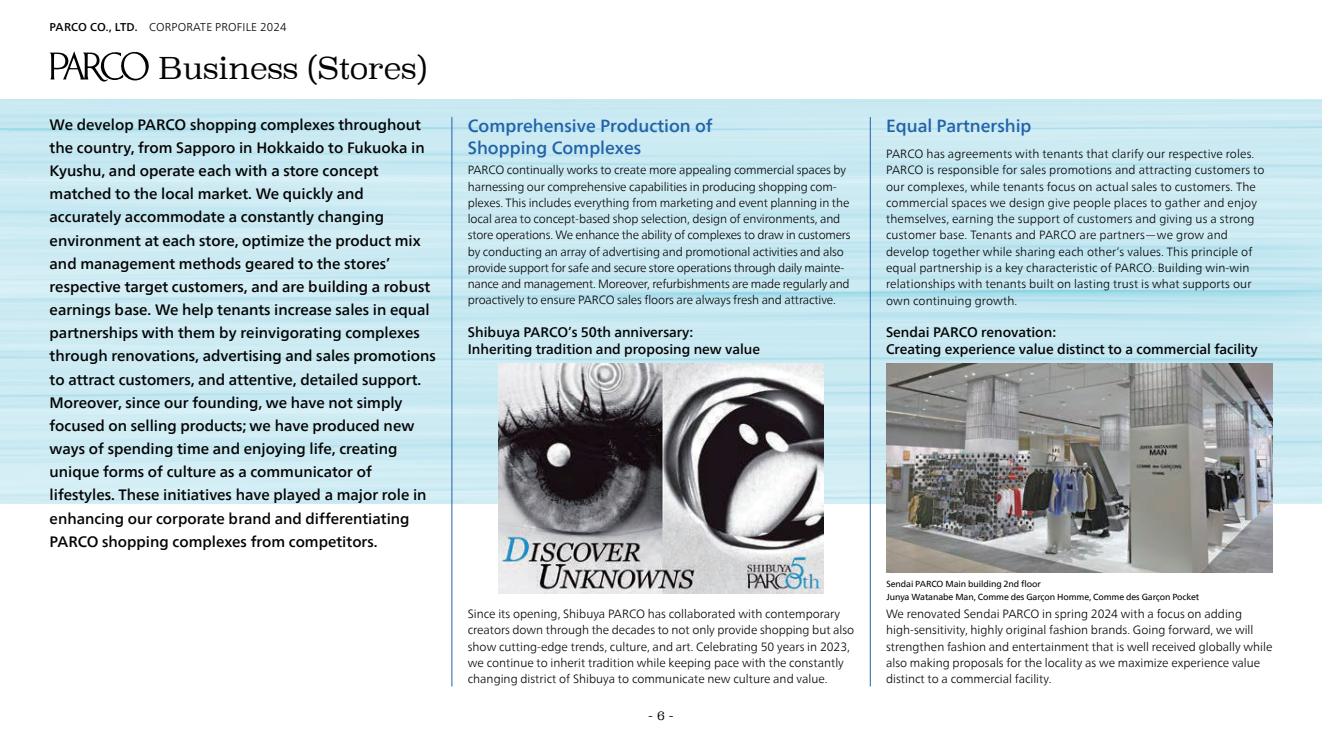
<style>
.page{position:relative;width:1322px;height:745px;background:#fff}
.page>*{position:absolute;margin:0;border:0;box-sizing:border-box;transform-origin:0 0}
.t1{font:300 30px "Superclarendon";letter-spacing:-.01em;color:#030303}
.t2{font:500 17.5px/22.5px "Neue Frutiger World";color:#2262a8}
.t3{font:500 15px/23.1px "Neue Frutiger World";color:#030303}
.t4{font:500 13.75px/16.9px "Neue Frutiger World";color:#030303}
.t5{font:300 11.88px/16.2px "Neue Frutiger World";color:#030303}
.t6{font:300 11.25px "Neue Frutiger World";letter-spacing:.015em;color:#030303}
.t7{font:8.75px/12.5px "Neue Frutiger World";letter-spacing:-.01em;color:#030303}
.s1{font-weight:500}
</style>
<div class="page">
<img style="left:0;top:99px;width:1322px;height:404px">
<img style="left:498px;top:363px;width:326px;height:230px">
<img style="left:886px;top:363px;width:386px;height:209px">
<svg style="left:50px;top:51px;width:99px;height:31px"></svg>
<hr style="left:452px;top:117px;width:1px;height:569px;background:#2262a8">
<hr style="left:870px;top:117px;width:1px;height:569px;background:#2262a8">
<p class="t6" style="left:50px;top:18px;width:238px"><span class="s1">PARCO CO., LTD.</span> CORPORATE PROFILE 2024</p>
<h1 class="t1" style="left:158px;top:49px;width:270px">Business (Stores)</h1>
<p class="t3" style="left:50px;top:113px;width:388px">We develop PARCO shopping complexes throughout the country, from Sapporo in Hokkaido to Fukuoka in Kyushu, and operate each with a store concept matched to the local market. We quickly and accurately accommodate a constantly changing environment at each store, optimize the product mix and management methods geared to the stores’ respective target customers, and are building a robust earnings base. We help tenants increase sales in equal partnerships with them by reinvigorating complexes through renovations, advertising and sales promotions to attract customers, and attentive, detailed support.<br>Moreover, since our founding, we have not simply focused on selling products; we have produced new ways of spending time and enjoying life, creating unique forms of culture as a communicator of lifestyles. These initiatives have played a major role in enhancing our corporate brand and differentiating PARCO shopping complexes from competitors.</p>
<h2 class="t2" style="left:468px;top:114px;width:246px">Comprehensive Production of<br>Shopping Complexes</h2>
<p class="t5" style="left:468px;top:162px;width:384px">PARCO continually works to create more appealing commercial spaces by harnessing our comprehensive capabilities in producing shopping com&shy;plexes. This includes everything from marketing and event planning in the local area to concept-based shop selection, design of environments, and store operations. We enhance the ability of complexes to draw in customers by conducting an array of advertising and promotional activities and also provide support for safe and secure store operations through daily mainte&shy;nance and management. Moreover, refurbishments are made regularly and proactively to ensure PARCO sales floors are always fresh and attractive.</p>
<p class="t4" style="left:468px;top:324px;width:294px">Shibuya PARCO’s 50th anniversary:<br>Inheriting tradition and proposing new value</p>
<p class="t5" style="left:468px;top:605px;width:388px">Since its opening, Shibuya PARCO has collaborated with contemporary creators down through the decades to not only provide shopping but also show cutting-edge trends, culture, and art. Celebrating 50 years in 2023, we continue to inherit tradition while keeping pace with the constantly changing district of Shibuya to communicate new culture and value.</p>
<h2 class="t2" style="left:886px;top:114px;width:147px">Equal Partnership</h2>
<p class="t5" style="left:886px;top:146px;width:380px">PARCO has agreements with tenants that clarify our respective roles.<br>PARCO is responsible for sales promotions and attracting customers to our complexes, while tenants focus on actual sales to customers. The commercial spaces we design give people places to gather and enjoy themselves, earning the support of customers and giving us a strong customer base. Tenants and PARCO are partners—we grow and develop together while sharing each other’s values. This principle of equal partnership is a key characteristic of PARCO. Building win-win relationships with tenants built on lasting trust is what supports our own continuing growth.</p>
<p class="t4" style="left:886px;top:324px;width:373px">Sendai PARCO renovation:<br>Creating experience value distinct to a commercial facility</p>
<p class="t7" style="left:886px;top:577px;width:314px">Sendai PARCO Main building 2nd floor<br>Junya Watanabe Man, Comme des Garçon Homme, Comme des Garçon Pocket</p>
<p class="t5" style="left:886px;top:605px;width:388px">We renovated Sendai PARCO in spring 2024 with a focus on adding high-sensitivity, highly original fashion brands. Going forward, we will strengthen fashion and entertainment that is well received globally while also making proposals for the locality as we maximize experience value distinct to a commercial facility.</p>
</div>
